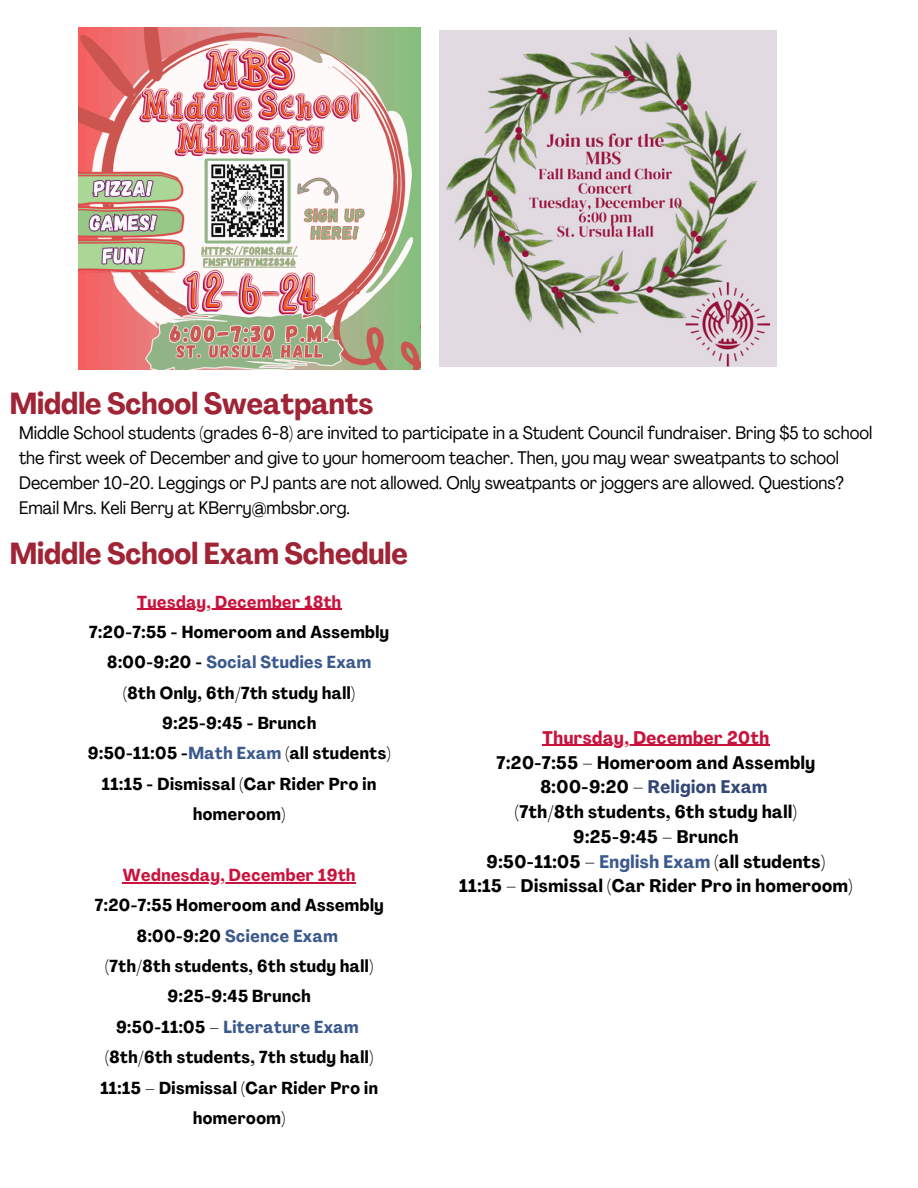
<style>
.page{position:relative;width:918px;height:1188px;background:#fff}
.page>*{position:absolute;margin:0;border:0;box-sizing:border-box;transform-origin:0 0}
.t1{font:700 condensed 30px "Agrandir";color:#9f2436}
.t2{font:condensed 18px/24.8px "Agrandir";color:#000}
.t3{font:700 condensed 18px/24.8px "Agrandir";letter-spacing:.03em;color:#000;text-align:center}
.t4{font:700 condensed 17.1px/30.3px "Agrandir";letter-spacing:.03em;color:#000;text-align:center}
.s1{color:#c9133c}
.s2{color:#3b598d}
.s3{color:#324776}
</style>
<div class="page">
<img style="left:440px;top:30px;width:336px;height:337px">
<img style="left:79px;top:27px;width:342px;height:342px">
<hr style="left:137px;top:609px;width:205px;height:1px;background:#c9133c">
<hr style="left:123px;top:882px;width:233px;height:1px;background:#c9133c">
<hr style="left:543px;top:745px;width:227px;height:1px;background:#c9133c">
<p class="t1" style="left:10px;top:391px;width:365px">Middle School Sweatpants</p>
<p class="t2" style="left:19px;top:422px;width:855px">Middle School students (grades 6-8) are invited to participate in a Student Council fundraiser. Bring $5 to school the first week of December and give to your homeroom teacher. Then, you may wear sweatpants to school December 10-20. Leggings or PJ pants are not allowed. Only sweatpants or joggers are allowed. Questions?<br>Email Mrs. Keli Berry at KBerry@mbsbr.org.</p>
<h1 class="t1" style="left:10px;top:541px;width:400px">Middle School Exam Schedule</h1>
<p class="t4" style="left:88px;top:588px;width:304px"><span class="s1">Tuesday, December 18th<br></span>7:20-7:55 - Homeroom and Assembly<br>8:00-9:20 - <span class="s2">Social Studies Exam<br></span>(8th Only, 6th/7th study hall)<br>9:25-9:45 - Brunch<br>9:50-11:05 -<span class="s2">Math Exam</span> (all students)<br>11:15 - Dismissal (Car Rider Pro in homeroom)</p>
<h2 class="t3" style="left:459px;top:727px;width:395px"><span class="s1">Thursday, December 20th<br></span>7:20-7:55 – Homeroom and Assembly<br>8:00-9:20 – <span class="s3">Religion Exam<br></span>(7th/8th students, 6th study hall)<br>9:25-9:45 – Brunch<br>9:50-11:05 – <span class="s2">English Exam</span> (all students)<br>11:15 – Dismissal (Car Rider Pro in homeroom)</h2>
<h1 class="t4" style="left:95px;top:861px;width:290px"><span class="s1">Wednesday, December 19th<br></span>7:20-7:55 Homeroom and Assembly<br>8:00-9:20 <span class="s2">Science Exam<br></span>(7th/8th students, 6th study hall)<br>9:25-9:45 Brunch<br>9:50-11:05 – <span class="s2">Literature Exam </span>(8th/6th students, 7th study hall)<br>11:15 – Dismissal (Car Rider Pro in homeroom)</h1>
</div>
